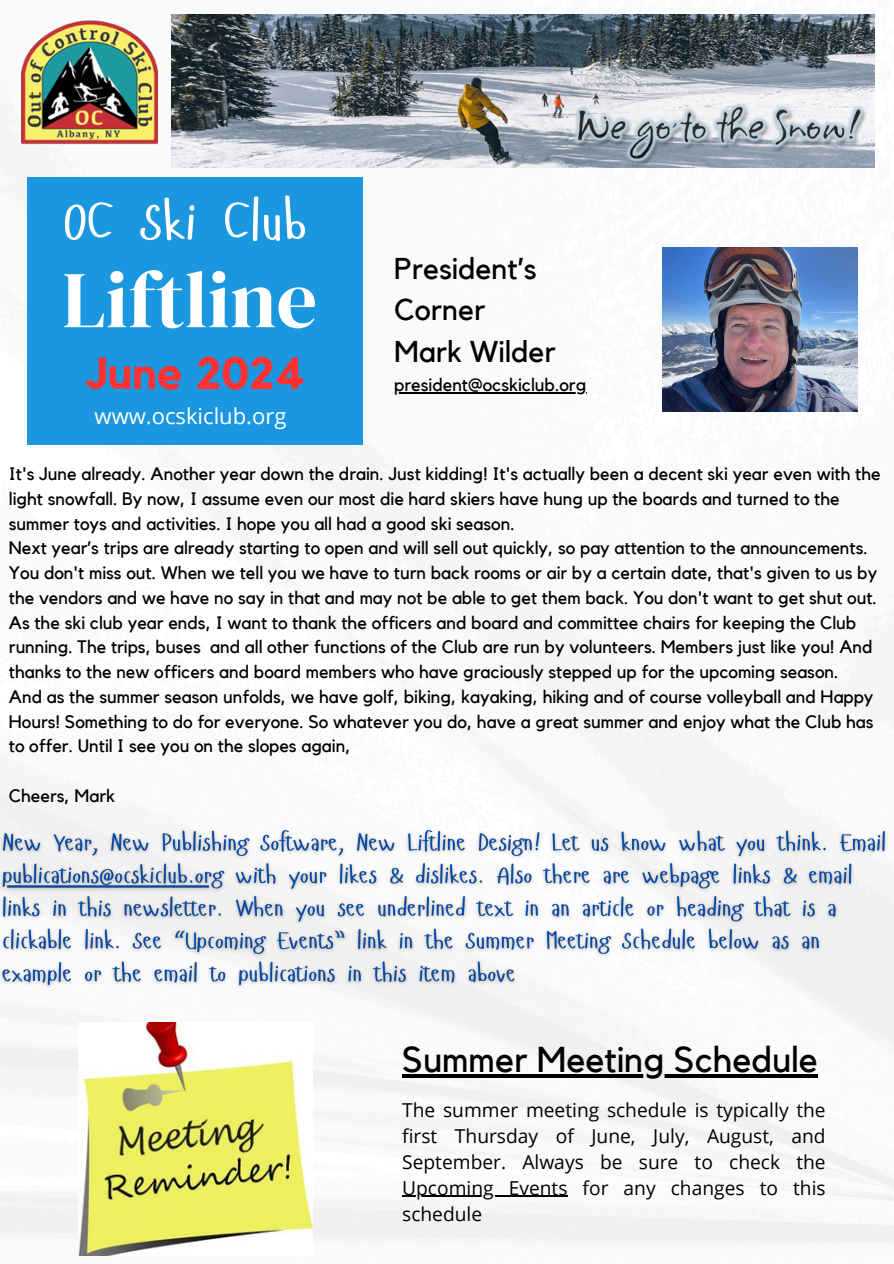
<style>
.page{position:relative;width:894px;height:1264px;background:#fff}
.page>*{position:absolute;margin:0;border:0;box-sizing:border-box;transform-origin:0 0}
.t1{font:80.25px "DM Serif Display";color:#fff}
.t2{font:54px "Hangyaboly";color:#fff}
.t3{font:700 45px "Kollektif";color:#ff3131}
.t4{font:35.85px "Kollektif";color:#000}
.t5{font:30px "Kollektif";color:#000}
.t6{font:22.05px "Open Sans";color:#fff}
.t7{font:19.2px/25.8px "Open Sans";color:#000;text-align:justify}
.t8{font:18px/24.8px "Kollektif";color:#000}
</style>
<div class="page">
<img style="left:0;top:14px;width:893px;height:1242px">
<img style="left:662px;top:248px;width:195px;height:163px">
<img style="left:171px;top:14px;width:703px;height:153px">
<div style="left:27px;top:177px;width:336px;height:267px;background:#1b97df"></div>
<img style="left:78px;top:1022px;width:234px;height:233px">
<img style="left:21px;top:14px;width:136px;height:136px">
<hr style="left:394px;top:392px;width:192px;height:1px;background:#000">
<hr style="left:402px;top:1074px;width:415px;height:3px;background:#000">
<hr style="left:402px;top:1195px;width:165px;height:1px;background:#000">
<img style="left:0;top:823px;width:892px;height:170px">
<h2 class="t2" style="left:64px;top:187px;width:244px">OC Ski Club</h2>
<h1 class="t1" style="left:62px;top:244px;width:256px">Liftline</h1>
<h3 class="t3" style="left:85px;top:353px;width:221px">June 2024</h3>
<h3 class="t5" style="left:394px;top:254px;width:144px">President’s</h3>
<h5 class="t5" style="left:394px;top:296px;width:92px">Corner</h5>
<p class="t5" style="left:394px;top:337px;width:163px">Mark Wilder</p>
<p class="t8" style="left:394px;top:373px;width:193px">president@ocskiclub.org</p>
<p class="t6" style="left:95px;top:401px;width:193px">www.ocskiclub.org</p>
<p class="t8" style="left:9px;top:462px;width:873px">It's June already. Another year down the drain. Just kidding! It's actually been a decent ski year even with the light snowfall. By now, I assume even our most die hard skiers have hung up the boards and turned to the summer toys and activities. I hope you all had a good ski season.</p>
<p class="t8" style="left:9px;top:536px;width:869px">Next year’s trips are already starting to open and will sell out quickly, so pay attention to the announcements.<br>You don't miss out. When we tell you we have to turn back rooms or air by a certain date, that's given to us by the vendors and we have no say in that and may not be able to get them back. You don't want to get shut out.</p>
<p class="t8" style="left:9px;top:610px;width:864px">As the ski club year ends, I want to thank the officers and board and committee chairs for keeping the Club running. The trips, buses and all other functions of the Club are run by volunteers. Members just like you! And thanks to the new officers and board members who have graciously stepped up for the upcoming season.</p>
<h4 class="t8" style="left:9px;top:685px;width:866px;text-align:justify">And as the summer season unfolds, we have golf, biking, kayaking, hiking and of course volleyball and Happy Hours! Something to do for everyone. So whatever you do, have a great summer and enjoy what the Club has to offer. Until I see you on the slopes again,</h4>
<p class="t8" style="left:9px;top:784px;width:108px">Cheers, Mark</p>
<p class="t4" style="left:402px;top:1043px;width:417px">Summer Meeting Schedule</p>
<p class="t7" style="left:402px;top:1096px;width:425px">The summer meeting schedule is typically the first Thursday of June, July, August, and September. Always be sure to check the</p>
<p class="t7" style="left:402px;top:1174px;width:425px">Upcoming Events for any changes to this schedule</p>
</div>
